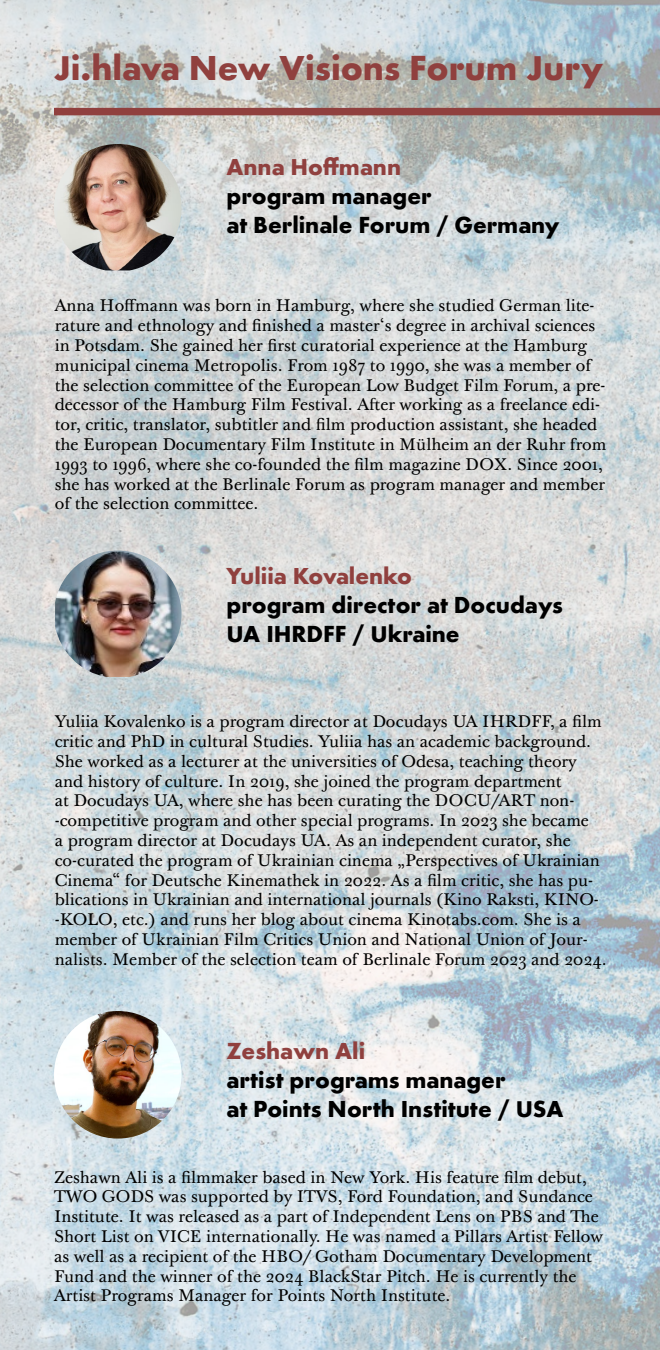
<style>
.page{position:relative;width:660px;height:1350px;background:#fff}
.page>*{position:absolute;margin:0;border:0;box-sizing:border-box;transform-origin:0 0}
.t1{font:700 36px "Futura Iglau";color:#90403e}
.t2{font:700 24px/28.8px "Futura Iglau";color:#000}
.t3{font:700 24px "Futura Iglau";color:#90403e}
.t4{font:16.5px/19.8px "Baskerville Ten Pro";color:#000}
</style>
<div class="page">
<img style="left:0;top:0;width:660px;height:1350px">
<img style="left:54px;top:144px;width:128px;height:126px">
<img style="left:55px;top:550px;width:127px;height:127px">
<div style="left:54px;top:108px;width:606px;height:7px;background:#90403e"></div>
<img style="left:54px;top:1011px;width:128px;height:128px;border-radius:63px">
<h1 class="t1" style="left:54px;top:46px;width:551px">Ji.hlava New Visions Forum Jury</h1>
<h2 class="t3" style="left:226px;top:152px;width:176px">Anna Hoffmann</h2>
<h2 class="t2" style="left:226px;top:181px;width:335px">program manager<br>at Berlinale Forum / Germany</h2>
<p class="t4" style="left:55px;top:297px;width:553px">Anna Hoffmann was born in Hamburg, where she studied German lite&shy;rature and ethnology and finished a master‘s degree in archival sciences in Potsdam. She gained her first curatorial experience at the Hamburg municipal cinema Metropolis. From 1987 to 1990, she was a member of the selection committee of the European Low Budget Film Forum, a pre&shy;decessor of the Hamburg Film Festival. After working as a freelance edi&shy;tor, critic, translator, subtitler and film production assistant, she headed the European Documentary Film Institute in Mülheim an der Ruhr from 1993 to 1996, where she co-founded the film magazine DOX. Since 2001, she has worked at the Berlinale Forum as program manager and member of the selection committee.</p>
<h2 class="t3" style="left:226px;top:561px;width:187px">Yuliia Kovalenko</h2>
<h2 class="t2" style="left:226px;top:590px;width:338px">program director at Docudays<br>UA IHRDFF / Ukraine</h2>
<p class="t4" style="left:55px;top:712px;width:554px">Yuliia Kovalenko is a program director at Docudays UA IHRDFF, a film critic and PhD in cultural Studies. Yuliia has an academic background.<br>She worked as a lecturer at the universities of Odesa, teaching theory and history of culture. In 2019, she joined the program department<br>at Docudays UA, where she has been curating the DOCU/ART non--competitive program and other special programs. In 2023 she became<br>a program director at Docudays UA. As an independent curator, she co-curated the program of Ukrainian cinema „Perspectives of Ukrainian Cinema“ for Deutsche Kinemathek in 2022. As a film critic, she has pu&shy;blications in Ukrainian and international journals (Kino Raksti, KINO--KOLO, etc.) and runs her blog about cinema Kinotabs.com. She is a member of Ukrainian Film Critics Union and National Union of Jour&shy;nalists. Member of the selection team of Berlinale Forum 2023 and 2024.</p>
<h2 class="t3" style="left:226px;top:1036px;width:140px">Zeshawn Ali</h2>
<h2 class="t2" style="left:226px;top:1065px;width:338px">artist programs manager<br>at Points North Institute / USA</h2>
<p class="t4" style="left:54px;top:1168px;width:551px">Zeshawn Ali is a filmmaker based in New York. His feature film debut, TWO GODS was supported by ITVS, Ford Foundation, and Sundance Institute. It was released as a part of Independent Lens on PBS and The Short List on VICE internationally. He was named a Pillars Artist Fellow as well as a recipient of the HBO/ Gotham Documentary Development Fund and the winner of the 2024 BlackStar Pitch. He is currently the Artist Programs Manager for Points North Institute.</p>
</div>
